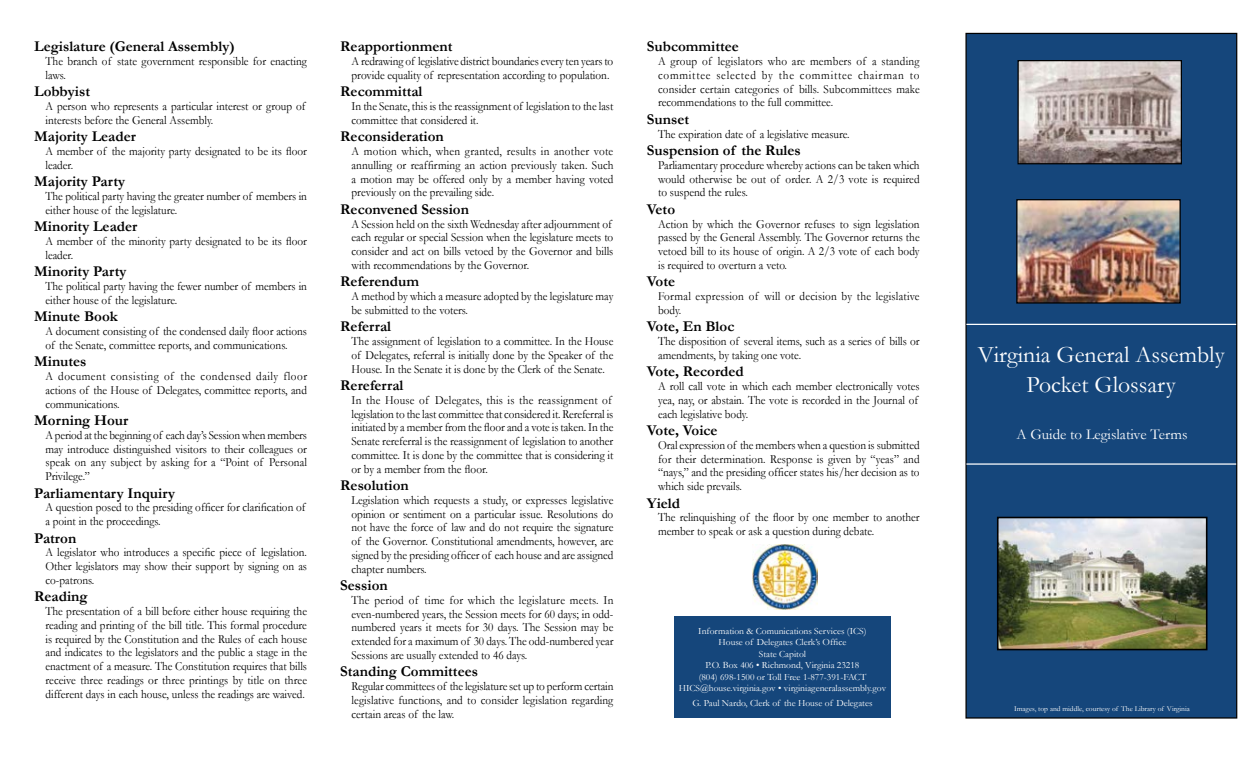
<style>
.page{position:relative;width:1260px;height:765px;background:#fff}
.page>*{position:absolute;margin:0;border:0;box-sizing:border-box;transform-origin:0 0}
.t1{font:23.75px/30px "Garamond";color:#fff;text-align:center}
.t2{font:700 15px "Garamond";color:#000}
.t3{font:15px "Garamond";color:#fff}
.t4{font:12.5px/13.8px "Garamond";color:#000;text-align:justify;scale:.9 1}
.t5{font:12.5px/13.8px "Garamond";letter-spacing:.02em;color:#000;scale:.9 1}
.t6{font:9.62px/11.5px "Garamond";color:#fff;text-align:center}
.t7{font:7.5px "Garamond";color:#fff}
</style>
<div class="page">
<div style="left:965px;top:32px;width:273px;height:687px;background:#15467b"></div>
<hr style="left:966px;top:463px;width:270px;height:2px;background:#fff">
<hr style="left:966px;top:324px;width:270px;height:1px;background:#fff">
<div style="left:674px;top:616px;width:217px;height:102px;background:#15467b"></div>
<img style="left:1016px;top:198px;width:165px;height:106px">
<img style="left:996px;top:516px;width:212px;height:135px">
<svg style="left:1017px;top:59px;width:166px;height:106px;background:#ab9f9d"></svg>
<img style="left:752px;top:545px;width:66px;height:65px">
<p class="t2" style="left:34px;top:36px;width:202px">Legislature (General Assembly)</p>
<p class="t4" style="left:45px;top:54px;width:292px">The branch of state government responsible for enacting laws.</p>
<p class="t2" style="left:34px;top:81px;width:57px">Lobbyist</p>
<p class="t4" style="left:45px;top:99px;width:290px">A person who represents a particular interest or group of interests before the General Assembly.</p>
<p class="t2" style="left:34px;top:126px;width:103px">Majority Leader</p>
<p class="t4" style="left:45px;top:144px;width:292px">A member of the majority party designated to be its floor leader.</p>
<p class="t2" style="left:34px;top:171px;width:92px">Majority Party</p>
<p class="t4" style="left:45px;top:189px;width:292px">The political party having the greater number of members in either house of the legislature.</p>
<p class="t2" style="left:34px;top:216px;width:105px">Minority Leader</p>
<p class="t4" style="left:45px;top:234px;width:292px">A member of the minority party designated to be its floor leader.</p>
<p class="t2" style="left:34px;top:261px;width:94px">Minority Party</p>
<p class="t4" style="left:45px;top:279px;width:292px">The political party having the fewer number of members in either house of the legislature.</p>
<p class="t2" style="left:34px;top:306px;width:85px">Minute Book</p>
<p class="t4" style="left:45px;top:324px;width:292px">A document consisting of the condensed daily floor actions of the Senate, committee reports, and communications.</p>
<p class="t2" style="left:34px;top:351px;width:54px">Minutes</p>
<p class="t4" style="left:45px;top:369px;width:292px">A document consisting of the condensed daily floor actions of the House of Delegates, committee reports, and communications.</p>
<p class="t2" style="left:34px;top:410px;width:96px">Morning Hour</p>
<p class="t4" style="left:45px;top:428px;width:292px">A period at the beginning of each day’s Session when members may introduce distinguished visitors to their colleagues or speak on any subject by asking for a “Point of Personal Privilege.”</p>
<p class="t2" style="left:34px;top:483px;width:143px">Parliamentary Inquiry</p>
<p class="t4" style="left:45px;top:500px;width:290px">A question posed to the presiding officer for clarification of a point in the proceedings.</p>
<p class="t2" style="left:34px;top:528px;width:44px">Patron</p>
<p class="t4" style="left:45px;top:545px;width:292px">A legislator who introduces a specific piece of legislation.<br>Other legislators may show their support by signing on as co-patrons.</p>
<p class="t2" style="left:34px;top:586px;width:55px">Reading</p>
<p class="t4" style="left:45px;top:604px;width:292px">The presentation of a bill before either house requiring the reading and printing of the bill title. This formal procedure is required by the Constitution and the Rules of each house and indicates to the legislators and the public a stage in the enactment of a measure. The Constitution requires that bills receive three readings or three printings by title on three different days in each house, unless the readings are waived.</p>
<p class="t2" style="left:340px;top:36px;width:114px">Reapportionment</p>
<p class="t4" style="left:352px;top:54px;width:292px">A redrawing of legislative district boundaries every ten years to provide equality of representation according to population.</p>
<p class="t2" style="left:340px;top:81px;width:84px">Recommittal</p>
<p class="t4" style="left:352px;top:99px;width:292px">In the Senate, this is the reassignment of legislation to the last committee that considered it.</p>
<p class="t2" style="left:340px;top:126px;width:105px">Reconsideration</p>
<p class="t4" style="left:352px;top:144px;width:293px">A motion which, when granted, results in another vote annulling or reaffirming an action previously taken. Such a motion may be offered only by a member having voted previously on the prevailing side.</p>
<p class="t2" style="left:340px;top:199px;width:130px">Reconvened Session</p>
<p class="t4" style="left:352px;top:216px;width:292px">A Session held on the sixth Wednesday after adjournment of each regular or special Session when the legislature meets to consider and act on bills vetoed by the Governor and bills with recommendations by the Governor.</p>
<p class="t2" style="left:340px;top:271px;width:80px">Referendum</p>
<p class="t4" style="left:352px;top:289px;width:292px">A method by which a measure adopted by the legislature may be submitted to the voters.</p>
<p class="t2" style="left:340px;top:316px;width:52px">Referral</p>
<p class="t4" style="left:352px;top:334px;width:292px">The assignment of legislation to a committee. In the House of Delegates, referral is initially done by the Speaker of the House. In the Senate it is done by the Clerk of the Senate.</p>
<p class="t2" style="left:340px;top:375px;width:65px">Rereferral</p>
<p class="t4" style="left:352px;top:393px;width:292px">In the House of Delegates, this is the reassignment of legislation to the last committee that considered it. Rereferral is initiated by a member from the floor and a vote is taken. In the Senate rereferral is the reassignment of legislation to another committee. It is done by the committee that is considering it or by a member from the floor.</p>
<p class="t2" style="left:340px;top:475px;width:70px">Resolution</p>
<p class="t4" style="left:352px;top:493px;width:292px">Legislation which requests a study, or expresses legislative opinion or sentiment on a particular issue. Resolutions do not have the force of law and do not require the signature of the Governor. Constitutional amendments, however, are signed by the presiding officer of each house and are assigned chapter numbers.</p>
<p class="t2" style="left:340px;top:575px;width:49px">Session</p>
<p class="t4" style="left:352px;top:593px;width:292px">The period of time for which the legislature meets. In even-numbered years, the Session meets for 60 days; in odd&shy;numbered years it meets for 30 days. The Session may be extended for a maximum of 30 days. The odd-numbered year Sessions are usually extended to 46 days.</p>
<p class="t2" style="left:340px;top:661px;width:139px">Standing Committees</p>
<p class="t4" style="left:352px;top:679px;width:292px">Regular committees of the legislature set up to perform certain legislative functions, and to consider legislation regarding certain areas of the law.</p>
<p class="t2" style="left:647px;top:36px;width:94px">Subcommittee</p>
<p class="t4" style="left:658px;top:54px;width:292px">A group of legislators who are members of a standing committee selected by the committee chairman to consider certain categories of bills. Subcommittees make recommendations to the full committee.</p>
<p class="t2" style="left:647px;top:109px;width:44px">Sunset</p>
<p class="t4" style="left:658px;top:126px;width:214px">The expiration date of a legislative measure.</p>
<p class="t2" style="left:647px;top:140px;width:155px">Suspension of the Rules</p>
<p class="t4" style="left:658px;top:158px;width:292px">Parliamentary procedure whereby actions can be taken which would otherwise be out of order. A 2/3 vote is required to suspend the rules.</p>
<p class="t2" style="left:647px;top:199px;width:30px">Veto</p>
<p class="t4" style="left:658px;top:216px;width:292px">Action by which the Governor refuses to sign legislation passed by the General Assembly. The Governor returns the vetoed bill to its house of origin. A 2/3 vote of each body is required to overturn a veto.</p>
<p class="t2" style="left:647px;top:271px;width:30px">Vote</p>
<p class="t5" style="left:658px;top:289px;width:292px">Formal expression of will or decision by the legislative body.</p>
<p class="t2" style="left:647px;top:316px;width:89px">Vote, En Bloc</p>
<p class="t4" style="left:658px;top:334px;width:292px">The disposition of several items, such as a series of bills or amendments, by taking one vote.</p>
<p class="t2" style="left:647px;top:361px;width:98px">Vote, Recorded</p>
<p class="t4" style="left:658px;top:379px;width:292px">A roll call vote in which each member electronically votes yea, nay, or abstain. The vote is recorded in the Journal of each legislative body.</p>
<p class="t2" style="left:647px;top:420px;width:72px">Vote, Voice</p>
<p class="t4" style="left:658px;top:438px;width:292px">Oral expression of the members when a question is submitted for their determination. Response is given by “yeas” and “nays,” and the presiding officer states his/her decision as to which side prevails.</p>
<p class="t2" style="left:647px;top:493px;width:35px">Yield</p>
<p class="t4" style="left:658px;top:510px;width:292px">The relinquishing of the floor by one member to another member to speak or ask a question during debate.</p>
<p class="t6" style="left:679px;top:625px;width:209px">Information &amp; Comunications Services (ICS)<br>House of Delegates Clerk’s Office<br>State Capitol<br>P.O. Box 406 • Richmond, Virginia 23218<br>(804) 698-1500 or Toll Free 1-877-391-FACT HICS@house.virginia.gov • virginiageneralassembly.gov</p>
<p class="t6" style="left:692px;top:697px;width:182px">G. Paul Nardo, Clerk of the House of Delegates</p>
<h1 class="t1" style="left:978px;top:339px;width:248px">Virginia General Assembly<br>Pocket Glossary</h1>
<p class="t3" style="left:1016px;top:424px;width:173px">A Guide to Legislative Terms</p>
<p class="t7" style="left:1014px;top:704px;width:177px">Images, top and middle, courtesy of The Library of Virginia</p>
</div>
